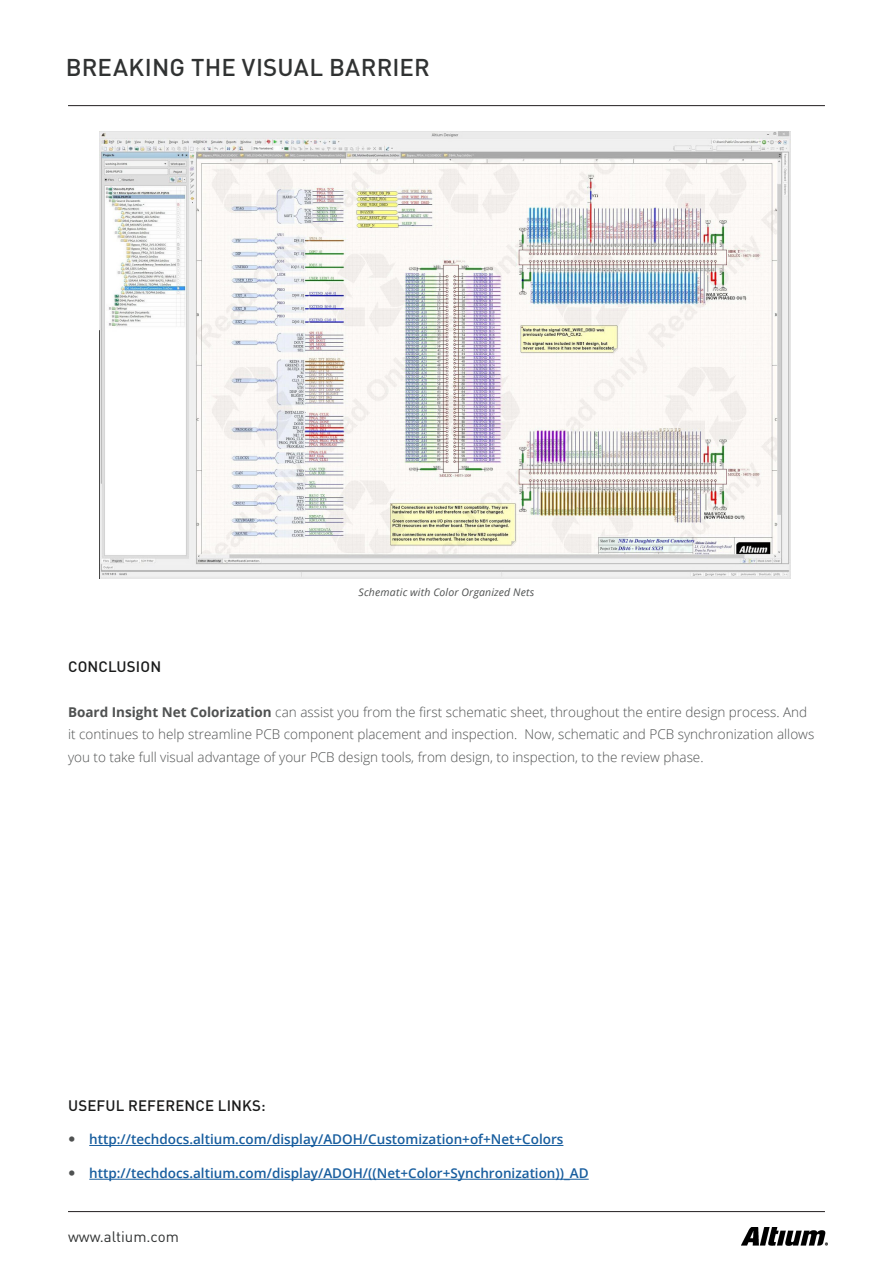
<style>
.page{position:relative;width:893px;height:1263px;background:#fff}
.page>*{position:absolute;margin:0;border:0;box-sizing:border-box;transform-origin:0 0}
.t1{font:500 24px "DIN Pro";letter-spacing:.005em;color:#303232}
.Caps_Title{font:500 15px "DIN Pro";letter-spacing:.01em;color:#1a1b1b}
.t2{font:15px "DIN Pro";color:#303232}
.Caps_Title-2{font:300 13.5px/22.5px "Open Sans";color:#4f5151}
.t3{font:600 13.5px "Open Sans";color:#175d9e}
.t4{font:italic 10.5px "Open Sans";letter-spacing:.02em;color:#4f5151}
.s1{font-weight:700}
</style>
<div class="page">
<img style="left:742px;top:1227px;width:85px;height:19px">
<hr style="left:68px;top:1211px;width:757px;height:1px;background:#231f20">
<hr style="left:68px;top:105px;width:757px;height:1px;background:#231f20">
<img style="left:99px;top:132px;width:691px;height:447px">
<hr style="left:89px;top:1145px;width:474px;height:1px;background:#175d9e">
<hr style="left:89px;top:1179px;width:500px;height:1px;background:#175d9e">
<h1 class="t1" style="left:66px;top:51px;width:365px">BREAKING THE VISUAL BARRIER</h1>
<p class="t4" style="left:358px;top:585px;width:177px">Schematic with Color Organized Nets</p>
<p class="Caps_Title" style="left:68px;top:656px;width:95px">CONCLUSION</p>
<p class="Caps_Title-2" style="left:68px;top:700px;width:748px"><span class="s1">Board Insight Net Colorization</span> can assist you from the first schematic sheet, throughout the entire design process. And it continues to help streamline PCB component placement and inspection. Now, schematic and PCB synchronization allows you to take full visual advantage of your PCB design tools, from design, to inspection, to the review phase.</p>
<p class="Caps_Title" style="left:68px;top:1095px;width:199px">USEFUL REFERENCE LINKS:</p>
<p class="t3" style="left:89px;top:1130px;width:476px">http://techdocs.altium.com/display/ADOH/Customization+of+Net+Colors</p>
<p class="t3" style="left:89px;top:1164px;width:501px">http://techdocs.altium.com/display/ADOH/((Net+Color+Synchronization))_AD</p>
<p class="t2" style="left:68px;top:1226px;width:112px">www.altium.com</p>
</div>
